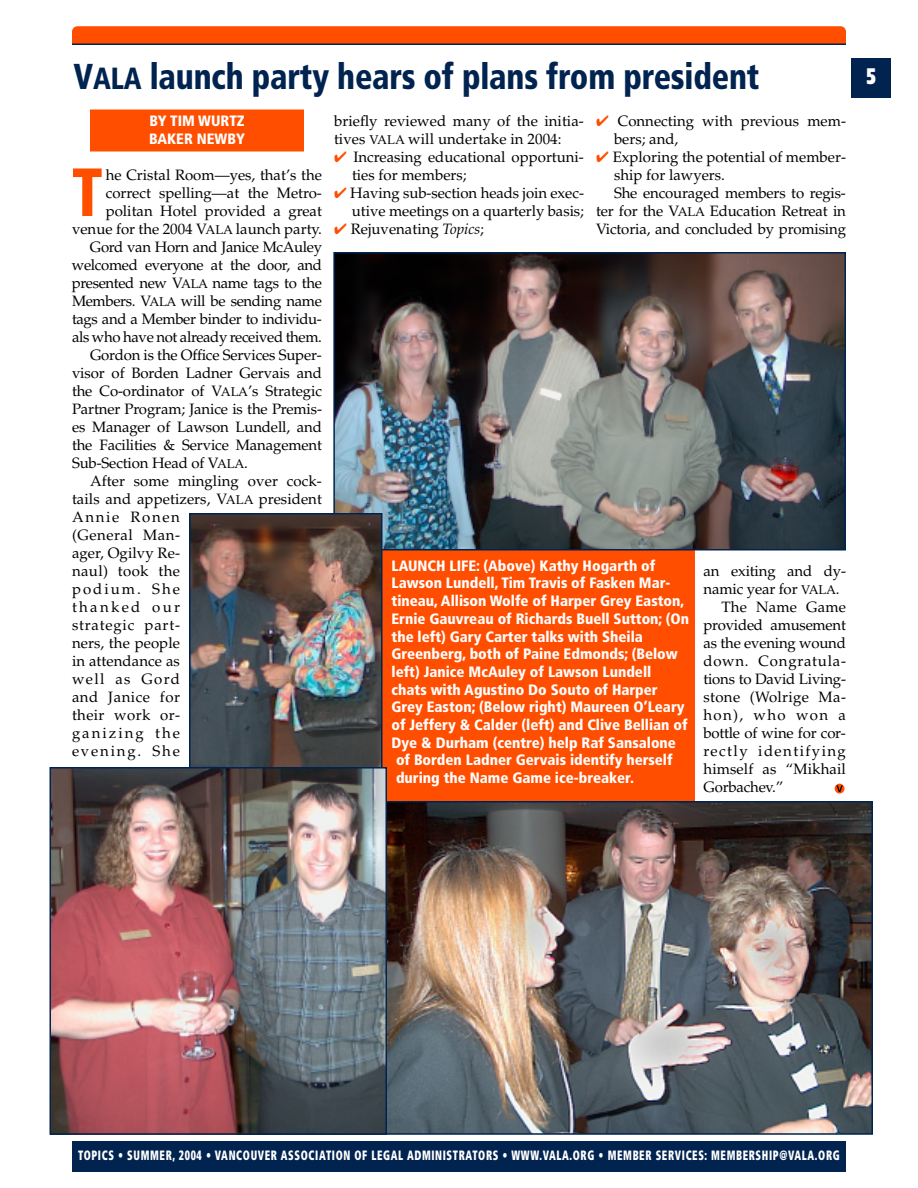
<style>
.page{position:relative;width:918px;height:1188px;background:#fff}
.page>*{position:absolute;margin:0;border:0;box-sizing:border-box;transform-origin:0 0}
.t1{font:900 condensed 68.1px "Frutiger";color:#ff4e00;scale:.9 1}
.t2{font:900 condensed 36px "Frutiger";letter-spacing:-.005em;color:#002350;scale:.9 1}
.t3{font:900 22.5px "Frutiger";color:#fff;scale:.71 1}
.t4{font:15px/18px "Palatino";letter-spacing:-.005em;color:#000}
.t5{font:900 condensed 15px/18px "Frutiger";color:#fff}
.t6{font:15px "Palatino";letter-spacing:-.025em;color:#000}
.t7{font:15px "Palatino";letter-spacing:.025em;color:#000}
.t8{font:15px "Palatino";letter-spacing:.05em;color:#000}
.t9{font:15px "Palatino";letter-spacing:.095em;color:#000}
.t10{font:15px "Palatino";letter-spacing:.035em;color:#000}
.t11{font:15px "Palatino";letter-spacing:.03em;color:#000}
.t12{font:15px "Palatino";letter-spacing:.085em;color:#000}
.t13{font:15px "Palatino";letter-spacing:.13em;color:#000}
.t14{font:15px "Palatino";letter-spacing:.12em;color:#000}
.t15{font:15px "Palatino";letter-spacing:.11em;color:#000}
.t16{font:15px "Palatino";letter-spacing:.135em;color:#000}
.t17{font:15px "Palatino";letter-spacing:.155em;color:#000}
.t18{font:15px "Palatino";letter-spacing:.09em;color:#000}
.t19{font:900 condensed 13.5px "Frutiger";letter-spacing:.06em;color:#fff;scale:.75 1}
.s1{font-size:30.6px}
.s2{font-size:12.75px}
.s3{color:#ff4e00}
.s4{font-style:italic}
</style>
<div class="page">
<div style="left:72px;top:26px;width:774px;height:11px;background:#ff4e00;border-radius:5px"></div>
<div style="left:90px;top:110px;width:214px;height:24px;background:#ff4e00"></div>
<div style="left:90px;top:128px;width:214px;height:24px;background:#ff4e00"></div>
<svg style="left:835px;top:784px;width:9px;height:10px"></svg>
<svg style="left:836px;top:785px;width:7px;height:7px"></svg>
<div style="left:72px;top:1142px;width:774px;height:30px;background:#002350"></div>
<div style="left:72px;top:33px;width:774px;height:11px;background:#ff4e00"></div>
<hr style="left:72px;top:44px;width:774px;height:1px;background:#002350">
<div style="left:851px;top:58px;width:40px;height:40px;background:#002350"></div>
<div style="left:349px;top:544px;width:346px;height:270px;background:#ff4e00"></div>
<img style="left:336px;top:255px;width:507px;height:292px">
<div style="left:333px;top:252px;width:513px;height:298px;border:2px solid #002350"></div>
<img style="left:387px;top:804px;width:483px;height:328px">
<div style="left:371px;top:801px;width:502px;height:334px;border:2px solid #002350"></div>
<img style="left:192px;top:516px;width:187px;height:251px">
<div style="left:189px;top:513px;width:193px;height:339px;border:2px solid #002350"></div>
<img style="left:53px;top:770px;width:331px;height:362px">
<div style="left:50px;top:767px;width:337px;height:368px;border:2px solid #002350"></div>
<h2 class="t2" style="left:74px;top:62px;width:764px">V<span class="s1">ALA</span> launch party hears of plans from president</h2>
<h3 class="t3" style="left:866px;top:67px;width:15px">5</h3>
<p class="t5" style="left:149px;top:113px;width:97px">BY TIM WURTZ<br>BAKER NEWBY</p>
<h1 class="t1" style="left:72px;top:165px;width:36px">T</h1>
<p class="t4" style="left:106px;top:168px;width:218px">he Cristal Room—yes, that’s the</p>
<p class="t4" style="left:106px;top:186px;width:218px">correct spelling—at the Metro-</p>
<p class="t4" style="left:106px;top:204px;width:218px">politan Hotel provided a great</p>
<p class="t4" style="left:72px;top:222px;width:252px">venue for the 2004 V<span class="s2">ALA</span> launch party.</p>
<p class="t6" style="left:90px;top:241px;width:234px">Gord van Horn and Janice McAuley</p>
<p class="t6" style="left:72px;top:259px;width:252px">welcomed everyone at the door, and</p>
<p class="t6" style="left:72px;top:277px;width:252px">presented new V<span class="s2">ALA</span> name tags to the</p>
<p class="t6" style="left:72px;top:295px;width:251px">Members. V<span class="s2">ALA</span> will be sending name</p>
<p class="t6" style="left:72px;top:313px;width:251px">tags and a Member binder to individu-</p>
<p class="t6" style="left:72px;top:331px;width:251px">als who have not already received them.</p>
<p class="t4" style="left:90px;top:348px;width:233px">Gordon is the Office Services Super-</p>
<p class="t4" style="left:72px;top:366px;width:252px">visor of Borden Ladner Gervais and</p>
<p class="t4" style="left:72px;top:384px;width:252px">the Co-ordinator of V<span class="s2">ALA</span>’s Strategic</p>
<p class="t4" style="left:72px;top:402px;width:252px">Partner Program; Janice is the Premis-</p>
<p class="t4" style="left:72px;top:420px;width:252px">es Manager of Lawson Lundell, and</p>
<p class="t4" style="left:72px;top:438px;width:252px">the Facilities &amp; Service Management</p>
<p class="t4" style="left:72px;top:456px;width:178px">Sub-Section Head of V<span class="s2">ALA</span>.</p>
<p class="t4" style="left:90px;top:474px;width:233px">After some mingling over cock-</p>
<p class="t4" style="left:72px;top:492px;width:252px">tails and appetizers, V<span class="s2">ALA</span> president</p>
<p class="t15" style="left:72px;top:511px;width:110px">Annie Ronen</p>
<p class="t10" style="left:72px;top:529px;width:110px">(General Man-</p>
<p class="t4" style="left:72px;top:546px;width:110px">ager, Ogilvy Re-</p>
<p class="t7" style="left:72px;top:565px;width:110px">naul) took the</p>
<p class="t16" style="left:72px;top:583px;width:110px">podium. She</p>
<p class="t17" style="left:72px;top:601px;width:110px">thanked our</p>
<p class="t8" style="left:72px;top:619px;width:110px">strategic part-</p>
<p class="t4" style="left:72px;top:636px;width:109px">ners, the people</p>
<p class="t4" style="left:72px;top:654px;width:109px">in attendance as</p>
<p class="t18" style="left:72px;top:673px;width:110px">well as Gord</p>
<p class="t11" style="left:72px;top:691px;width:110px">and Janice for</p>
<p class="t7" style="left:72px;top:709px;width:109px">their work or-</p>
<p class="t13" style="left:72px;top:727px;width:109px">ganizing the</p>
<p class="t14" style="left:72px;top:745px;width:109px">evening. She</p>
<p class="t4" style="left:334px;top:114px;width:251px">briefly reviewed many of the initia&shy;tives <span class="s2">VALA</span> will undertake in 2004:</p>
<p class="t4" style="left:352px;top:150px;width:233px;text-indent:-18px"><span class="s3">✔</span> Increasing educational opportuni&shy;ties for members;</p>
<p class="t4" style="left:334px;top:186px;width:252px;text-align:right"><span class="s3">✔</span> Having sub-section heads join exec&shy;utive meetings on a quarterly basis;</p>
<p class="t4" style="left:334px;top:222px;width:152px"><span class="s3">✔</span> Rejuvenating <span class="s4">Topics</span>;</p>
<p class="t4" style="left:614px;top:114px;width:234px;text-indent:-18px"><span class="s3">✔</span> Connecting with previous mem&shy;bers; and,</p>
<p class="t4" style="left:596px;top:150px;width:252px"><span class="s3">✔</span> Exploring the potential of member-</p>
<p class="t4" style="left:614px;top:168px;width:112px">ship for lawyers.</p>
<p class="t4" style="left:614px;top:186px;width:233px">She encouraged members to regis-</p>
<p class="t4" style="left:596px;top:204px;width:252px">ter for the V<span class="s2">ALA</span> Education Retreat in</p>
<p class="t4" style="left:596px;top:222px;width:252px">Victoria, and concluded by promising</p>
<p class="t5" style="left:392px;top:558px;width:265px">LAUNCH LIFE: (Above) Kathy Hogarth of</p>
<p class="t5" style="left:392px;top:575px;width:281px">Lawson Lundell, Tim Travis of Fasken Mar-</p>
<p class="t5" style="left:392px;top:593px;width:294px">tineau, Allison Wolfe of Harper Grey Easton,</p>
<p class="t5" style="left:392px;top:611px;width:299px">Ernie Gauvreau of Richards Buell Sutton; (On</p>
<p class="t5" style="left:392px;top:629px;width:253px">the left) Gary Carter talks with Sheila</p>
<p class="t5" style="left:392px;top:646px;width:288px">Greenberg, both of Paine Edmonds; (Below</p>
<p class="t5" style="left:392px;top:664px;width:261px">left) Janice McAuley of Lawson Lundell</p>
<p class="t5" style="left:392px;top:682px;width:268px">chats with Agustino Do Souto of Harper</p>
<p class="t5" style="left:392px;top:699px;width:295px">Grey Easton; (Below right) Maureen O’Leary</p>
<p class="t5" style="left:392px;top:717px;width:298px">of Jeffery &amp; Calder (left) and Clive Bellian of</p>
<p class="t5" style="left:392px;top:735px;width:286px">Dye &amp; Durham (centre) help Raf Sansalone</p>
<p class="t5" style="left:396px;top:752px;width:278px">of Borden Ladner Gervais identify herself</p>
<p class="t5" style="left:396px;top:770px;width:240px">during the Name Game ice-breaker.</p>
<p class="t4" style="left:704px;top:564px;width:144px">an exiting and dy-</p>
<p class="t4" style="left:704px;top:582px;width:138px">namic year for <span class="s2">VALA</span>.</p>
<p class="t4" style="left:722px;top:600px;width:126px">The Name Game</p>
<p class="t4" style="left:704px;top:618px;width:144px">provided amusement</p>
<p class="t4" style="left:704px;top:636px;width:144px">as the evening wound</p>
<p class="t8" style="left:704px;top:655px;width:144px">down. Congratula-</p>
<p class="t4" style="left:704px;top:672px;width:144px">tions to David Living-</p>
<p class="t7" style="left:704px;top:691px;width:144px">stone (Wolrige Ma-</p>
<p class="t12" style="left:704px;top:709px;width:144px">hon), who won a</p>
<p class="t4" style="left:704px;top:726px;width:144px">bottle of wine for cor-</p>
<p class="t9" style="left:704px;top:745px;width:144px">rectly identifying</p>
<p class="t4" style="left:704px;top:762px;width:144px">himself as “Mikhail</p>
<p class="t4" style="left:704px;top:780px;width:81px">Gorbachev.”</p>
<p class="t19" style="left:78px;top:1150px;width:1017px">TOPICS • SUMMER, 2004 • VANCOUVER ASSOCIATION OF LEGAL ADMINISTRATORS • WWW.VALA.ORG • MEMBER SERVICES: MEMBERSHIP@VALA.ORG</p>
</div>
